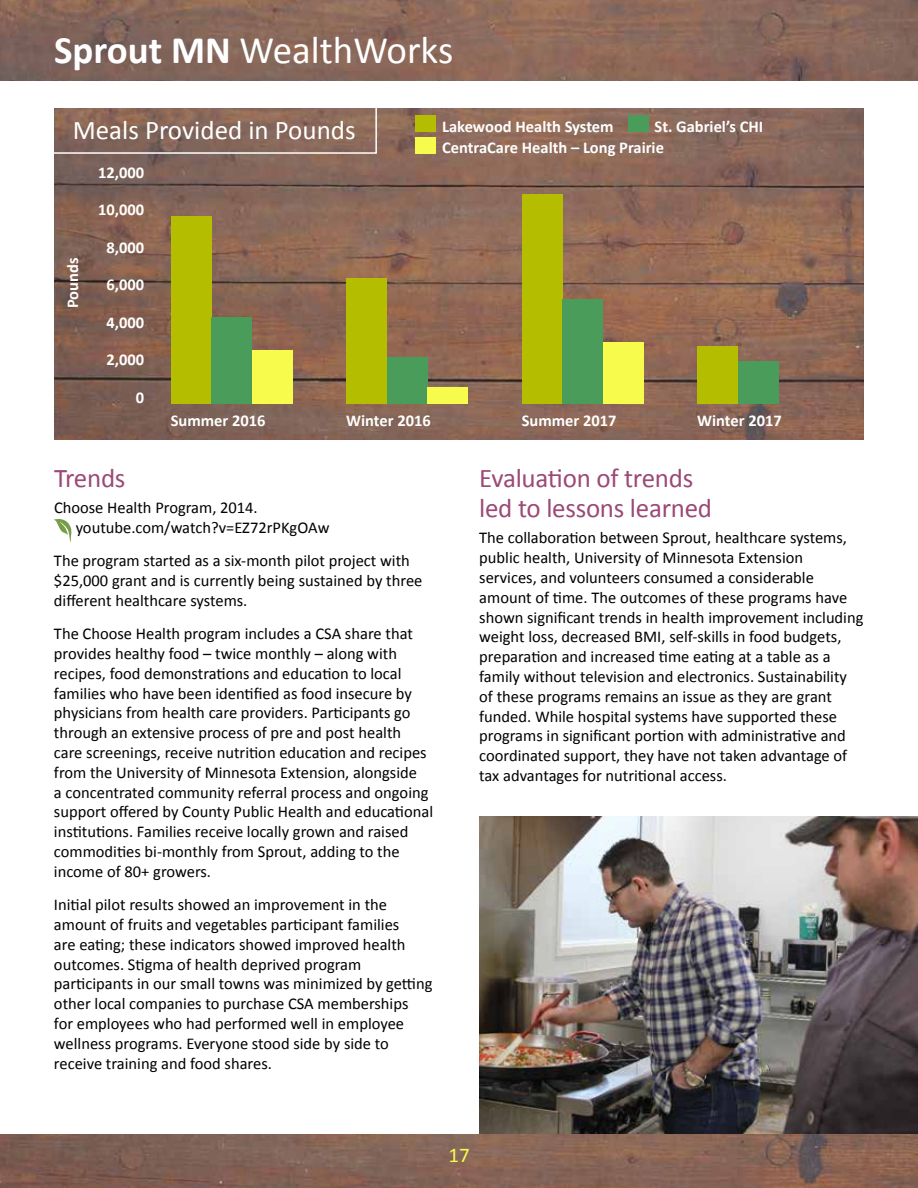
<style>
.page{position:relative;width:918px;height:1188px;background:#fff}
.page>*{position:absolute;margin:0;border:0;box-sizing:border-box;transform-origin:0 0}
.t1{font:39px "Calibri";color:#fff}
.t2{font:27px/30px "Calibri";letter-spacing:-.01em;color:#9c4977}
.t3{font:27px "Calibri";color:#fff}
.t4{font:21px "Calibri";color:#f7fb4b}
.t5{font:16.5px/19.8px "Calibri";color:#000}
.t6{font:700 16.5px "Calibri";color:#fff}
.s1{font-weight:700}
</style>
<div class="page">
<img style="left:0;top:0;width:918px;height:81px">
<img style="left:0;top:1134px;width:918px;height:54px">
<svg style="left:54px;top:519px;width:18px;height:23px"></svg>
<img style="left:479px;top:816px;width:439px;height:318px">
<img style="left:54px;top:108px;width:810px;height:332px">
<div style="left:49px;top:102px;width:328px;height:52px;border:2px solid #fff"></div>
<div style="left:171px;top:216px;width:40px;height:188px;background:#b4bd00"></div>
<div style="left:346px;top:279px;width:41px;height:125px;background:#b4bd00"></div>
<div style="left:522px;top:194px;width:40px;height:210px;background:#b4bd00"></div>
<div style="left:697px;top:347px;width:41px;height:57px;background:#b4bd00"></div>
<div style="left:211px;top:317px;width:41px;height:87px;background:#499c5a"></div>
<div style="left:387px;top:357px;width:40px;height:47px;background:#499c5a"></div>
<div style="left:562px;top:299px;width:41px;height:105px;background:#499c5a"></div>
<div style="left:252px;top:350px;width:40px;height:54px;background:#f7fb4b"></div>
<div style="left:427px;top:387px;width:41px;height:17px;background:#f7fb4b"></div>
<div style="left:603px;top:342px;width:40px;height:62px;background:#f7fb4b"></div>
<div style="left:415px;top:137px;width:20px;height:17px;background:#f7fb4b"></div>
<div style="left:415px;top:116px;width:20px;height:16px;background:#b4bd00"></div>
<div style="left:628px;top:116px;width:20px;height:16px;background:#499c5a"></div>
<div style="left:738px;top:362px;width:40px;height:42px;background:#499c5a"></div>
<h1 class="t1" style="left:54px;top:26px;width:401px"><span class="s1">Sprout MN</span> WealthWorks</h1>
<h2 class="t3" style="left:73px;top:113px;width:284px">Meals Provided in Pounds</h2>
<p class="t6" style="left:63px;top:308px;width:52px;rotate:-90deg">Pounds</p>
<p class="t6" style="left:98px;top:162px;width:48px">12,000</p>
<p class="t6" style="left:98px;top:199px;width:48px">10,000</p>
<p class="t6" style="left:107px;top:237px;width:39px">8,000</p>
<p class="t6" style="left:107px;top:274px;width:39px">6,000</p>
<p class="t6" style="left:107px;top:312px;width:39px">4,000</p>
<p class="t6" style="left:107px;top:349px;width:39px">2,000</p>
<p class="t6" style="left:136px;top:387px;width:10px">0</p>
<p class="t6" style="left:442px;top:116px;width:173px">Lakewood Health System</p>
<p class="t6" style="left:655px;top:116px;width:110px">St. Gabriel’s CHI</p>
<p class="t6" style="left:442px;top:138px;width:223px">CentraCare Health – Long Prairie</p>
<p class="t6" style="left:171px;top:410px;width:96px">Summer 2016</p>
<p class="t6" style="left:346px;top:410px;width:86px">Winter 2016</p>
<p class="t6" style="left:522px;top:410px;width:96px">Summer 2017</p>
<p class="t6" style="left:697px;top:410px;width:86px">Winter 2017</p>
<h2 class="t2" style="left:54px;top:462px;width:73px">Trends</h2>
<p class="t5" style="left:76px;top:497px;width:255px;text-indent:-22px">Choose Health Program, 2014. youtube.com/watch?v=EZ72rPKgOAw</p>
<p class="t5" style="left:54px;top:550px;width:370px">The program started as a six-month pilot project with $25,000 grant and is currently being sustained by three different healthcare systems.</p>
<p class="t5" style="left:54px;top:623px;width:381px">The Choose Health program includes a CSA share that provides healthy food – twice monthly – along with recipes, food demonstrations and education to local families who have been identified as food insecure by physicians from health care providers. Participants go through an extensive process of pre and post health care screenings, receive nutrition education and recipes from the University of Minnesota Extension, alongside<br>a concentrated community referral process and ongoing support offered by County Public Health and educational institutions. Families receive locally grown and raised commodities bi-monthly from Sprout, adding to the income of 80+ growers.</p>
<p class="t5" style="left:54px;top:894px;width:380px">Initial pilot results showed an improvement in the amount of fruits and vegetables participant families<br>are eating; these indicators showed improved health outcomes. Stigma of health deprived program participants in our small towns was minimized by getting other local companies to purchase CSA memberships<br>for employees who had performed well in employee wellness programs. Everyone stood side by side to receive training and food shares.</p>
<h2 class="t2" style="left:479px;top:462px;width:234px">Evaluation of trends led to lessons learned</h2>
<p class="t5" style="left:479px;top:527px;width:386px">The collaboration between Sprout, healthcare systems, public health, University of Minnesota Extension services, and volunteers consumed a considerable amount of time. The outcomes of these programs have shown significant trends in health improvement including weight loss, decreased BMI, self-skills in food budgets, preparation and increased time eating at a table as a family without television and electronics. Sustainability of these programs remains an issue as they are grant funded. While hospital systems have supported these programs in significant portion with administrative and coordinated support, they have not taken advantage of tax advantages for nutritional access.</p>
<p class="t4" style="left:448px;top:1142px;width:23px">17</p>
</div>
